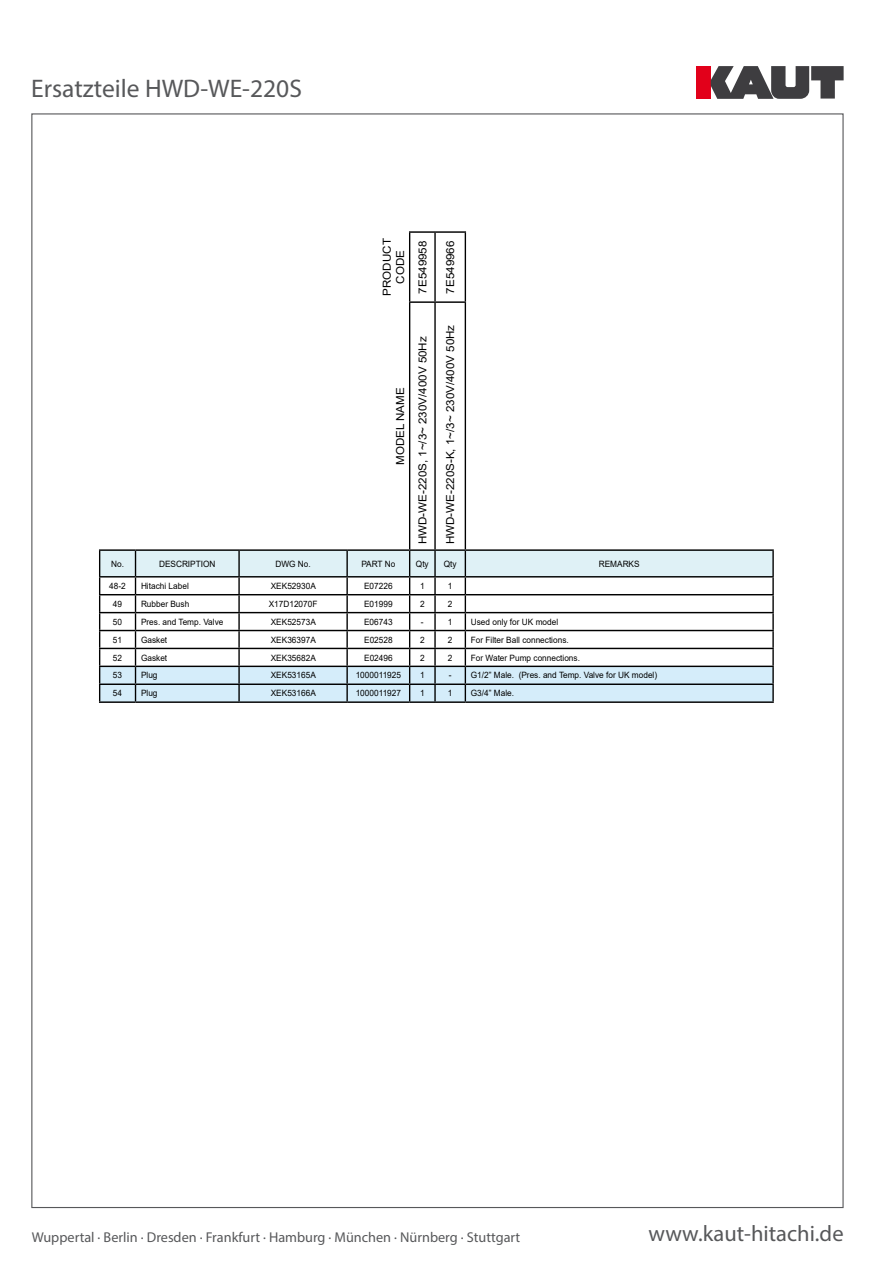
<style>
.page{position:relative;width:893px;height:1263px;background:#fff}
.page>*{position:absolute;margin:0;border:0;box-sizing:border-box;transform-origin:0 0}
.t1{font:25.5px "Myriad Pro";color:#57585a}
.t2{font:22.5px "Myriad Pro";color:#57585a}
.t3{font:14.25px "Myriad Pro";color:#57585a}
.t4{font:12.3px "Arial";color:#000;scale:.95 1}
.t5{font:11.1px/13.2px "Arial";color:#000;text-align:center;scale:1.05 1}
.t6{font:8.7px "Arial";color:#000;scale:.95 1}
</style>
<div class="page">
<div style="left:696px;top:66px;width:15px;height:33px;background:#e2001a"></div>
<svg style="left:711px;top:66px;width:133px;height:33px"></svg>
<hr style="left:465px;top:233px;width:1px;height:68px;background:#000">
<hr style="left:465px;top:303px;width:1px;height:246px;background:#000">
<hr style="left:409px;top:231px;width:26px;height:2px;background:#000">
<hr style="left:435px;top:231px;width:31px;height:2px;background:#000">
<hr style="left:409px;top:301px;width:26px;height:2px;background:#000">
<hr style="left:435px;top:301px;width:31px;height:2px;background:#000">
<hr style="left:99px;top:701px;width:37px;height:2px;background:#000">
<hr style="left:136px;top:701px;width:103px;height:2px;background:#000">
<hr style="left:239px;top:701px;width:108px;height:2px;background:#000">
<hr style="left:347px;top:701px;width:63px;height:2px;background:#000">
<hr style="left:410px;top:701px;width:25px;height:2px;background:#000">
<hr style="left:435px;top:701px;width:30px;height:2px;background:#000">
<hr style="left:465px;top:701px;width:309px;height:2px;background:#000">
<hr style="left:410px;top:549px;width:25px;height:2px;background:#000">
<hr style="left:435px;top:549px;width:30px;height:2px;background:#000">
<svg style="left:99px;top:550px;width:675px;height:152px"></svg>
<hr style="left:435px;top:576px;width:30px;height:1px;background:#000">
<hr style="left:465px;top:576px;width:309px;height:1px;background:#000">
<hr style="left:99px;top:549px;width:37px;height:2px;background:#000">
<hr style="left:136px;top:549px;width:103px;height:2px;background:#000">
<hr style="left:239px;top:549px;width:108px;height:2px;background:#000">
<hr style="left:465px;top:549px;width:309px;height:2px;background:#000">
<hr style="left:409px;top:233px;width:1px;height:68px;background:#000">
<hr style="left:434px;top:233px;width:2px;height:68px;background:#000">
<hr style="left:409px;top:303px;width:1px;height:246px;background:#000">
<hr style="left:434px;top:303px;width:2px;height:246px;background:#000">
<hr style="left:347px;top:549px;width:63px;height:2px;background:#000">
<h1 class="t1" style="left:31px;top:73px;width:272px">Ersatzteile HWD-WE-220S</h1>
<h3 class="t4" style="left:80px;top:81px;width:108px">ASEAN and Others</h3>
<h3 class="t4" style="left:213px;top:81px;width:20px">ME</h3>
<p class="t5" style="left:380px;top:296px;width:56px;rotate:-90deg">PRODUCT<br>CODE</p>
<p class="t5" style="left:416px;top:293px;width:52px;rotate:-90deg">7E549958</p>
<p class="t5" style="left:444px;top:293px;width:52px;rotate:-90deg">7E549966</p>
<p class="t5" style="left:389px;top:544px;width:200px;line-height:22.2px;text-align:left;text-indent:79px;rotate:-90deg">MODEL NAME<br>HWD-WE-220S, 1~/3~ 230V/400V 50Hz</p>
<p class="t5" style="left:444px;top:544px;width:211px;rotate:-90deg">HWD-WE-220S-K, 1~/3~ 230V/400V 50Hz</p>
<p class="t6" style="left:111px;top:558px;width:15px">No.</p>
<p class="t6" style="left:159px;top:558px;width:61px">DESCRIPTION</p>
<p class="t6" style="left:275px;top:558px;width:39px">DWG No.</p>
<p class="t6" style="left:361px;top:558px;width:37px">PART No</p>
<p class="t6" style="left:416px;top:558px;width:15px">Qty</p>
<p class="t6" style="left:444px;top:558px;width:15px">Qty</p>
<p class="t6" style="left:599px;top:558px;width:45px">REMARKS</p>
<p class="t6" style="left:109px;top:580px;width:19px">48-2</p>
<p class="t6" style="left:141px;top:580px;width:52px">Hitachi Label</p>
<p class="t6" style="left:271px;top:580px;width:49px">XEK52930A</p>
<p class="t6" style="left:364px;top:580px;width:32px">E07226</p>
<p class="t6" style="left:420px;top:580px;width:6px">1</p>
<p class="t6" style="left:448px;top:580px;width:6px">1</p>
<p class="t6" style="left:113px;top:598px;width:11px">49</p>
<p class="t6" style="left:141px;top:598px;width:52px">Rubber Bush</p>
<p class="t6" style="left:269px;top:598px;width:53px">X17D12070F</p>
<p class="t6" style="left:364px;top:598px;width:32px">E01999</p>
<p class="t6" style="left:420px;top:598px;width:6px">2</p>
<p class="t6" style="left:448px;top:598px;width:6px">2</p>
<p class="t6" style="left:113px;top:616px;width:11px">50</p>
<p class="t6" style="left:141px;top:616px;width:88px">Pres. and Temp. Valve</p>
<p class="t6" style="left:271px;top:616px;width:49px">XEK52573A</p>
<p class="t6" style="left:364px;top:616px;width:32px">E06743</p>
<p class="t6" style="left:421px;top:616px;width:4px">-</p>
<p class="t6" style="left:448px;top:616px;width:6px">1</p>
<p class="t6" style="left:471px;top:616px;width:93px">Used only for UK model</p>
<p class="t6" style="left:113px;top:634px;width:11px">51</p>
<p class="t6" style="left:141px;top:634px;width:29px">Gasket</p>
<p class="t6" style="left:271px;top:634px;width:49px">XEK36397A</p>
<p class="t6" style="left:364px;top:634px;width:32px">E02528</p>
<p class="t6" style="left:420px;top:634px;width:6px">2</p>
<p class="t6" style="left:448px;top:634px;width:6px">2</p>
<p class="t6" style="left:471px;top:634px;width:105px">For Filter Ball connections.</p>
<p class="t6" style="left:113px;top:651px;width:11px">52</p>
<p class="t6" style="left:141px;top:651px;width:29px">Gasket</p>
<p class="t6" style="left:271px;top:651px;width:49px">XEK35682A</p>
<p class="t6" style="left:364px;top:651px;width:32px">E02496</p>
<p class="t6" style="left:420px;top:651px;width:6px">2</p>
<p class="t6" style="left:448px;top:651px;width:6px">2</p>
<p class="t6" style="left:471px;top:651px;width:116px">For Water Pump connections.</p>
<p class="t6" style="left:113px;top:669px;width:11px">53</p>
<p class="t6" style="left:141px;top:669px;width:19px">Plug</p>
<p class="t6" style="left:271px;top:669px;width:49px">XEK53165A</p>
<p class="t6" style="left:356px;top:669px;width:49px">1000011925</p>
<p class="t6" style="left:420px;top:669px;width:6px">1</p>
<p class="t6" style="left:449px;top:669px;width:221px">- G1/2” Male. (Pres. and Temp. Valve for UK model)</p>
<p class="t6" style="left:113px;top:687px;width:11px">54</p>
<p class="t6" style="left:141px;top:687px;width:19px">Plug</p>
<p class="t6" style="left:271px;top:687px;width:49px">XEK53166A</p>
<p class="t6" style="left:356px;top:687px;width:49px">1000011927</p>
<p class="t6" style="left:420px;top:687px;width:6px">1</p>
<p class="t6" style="left:448px;top:687px;width:6px">1</p>
<p class="t6" style="left:471px;top:687px;width:47px">G3/4” Male.</p>
<h3 class="t3" style="left:32px;top:1228px;width:490px">Wuppertal · Berlin · Dresden · Frankfurt · Hamburg · München · Nürnberg · Stuttgart</h3>
<h2 class="t2" style="left:649px;top:1219px;width:196px">www.kaut-hitachi.de</h2>
</div>
